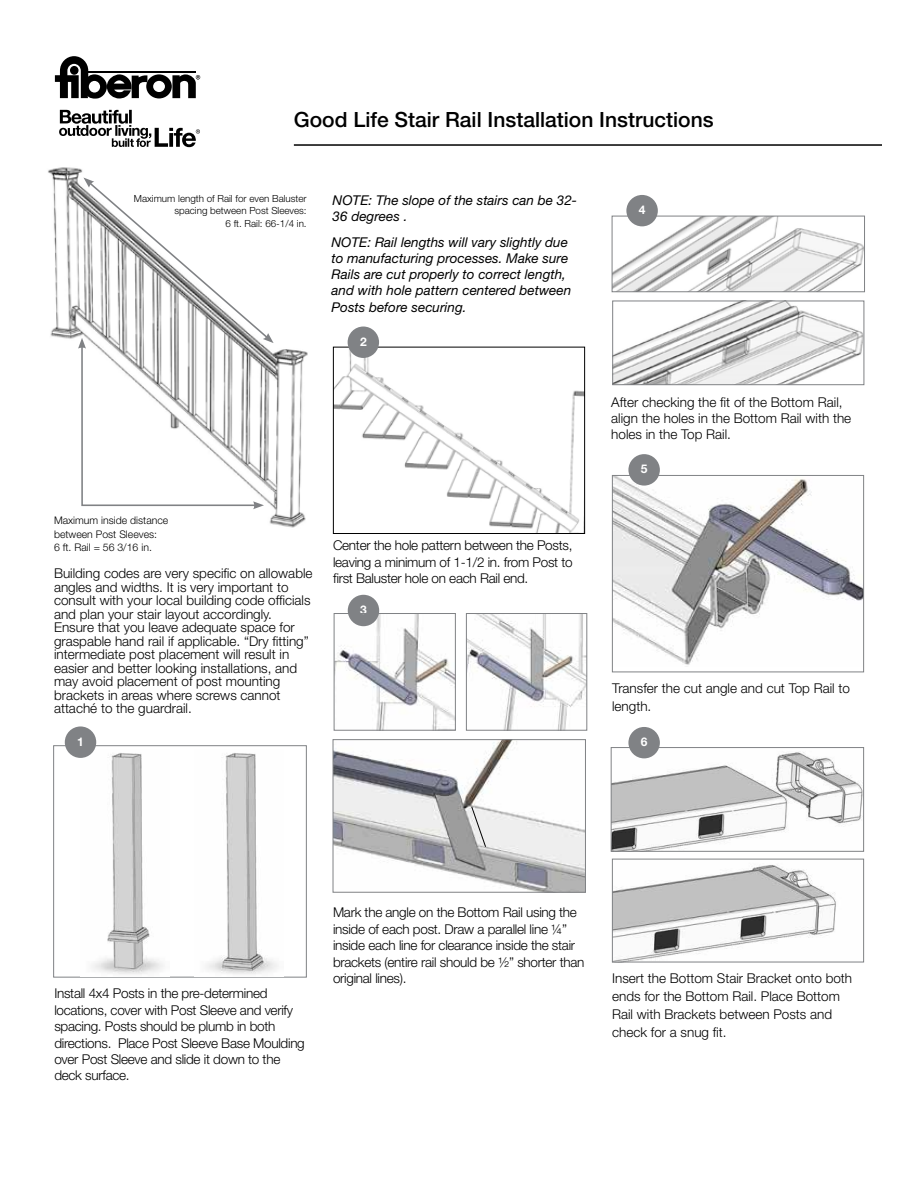
<style>
.page{position:relative;width:918px;height:1188px;background:#fff}
.page>*{position:absolute;margin:0;border:0;box-sizing:border-box;transform-origin:0 0}
.t1{font:500 21px "Helvetica Neue LT Std";color:#000}
.t2{font:300 13.5px/13.5px "Helvetica Neue LT Std";color:#000}
.t3{font:300 13.5px/16.4px "Helvetica Neue LT Std";letter-spacing:-.02em;color:#000}
.t4{font:italic 13.5px/16.2px "Helvetica Neue LT Std";color:#000}
.t5{font:700 12px "Helvetica Neue LT Std";color:#fff}
.t6{font:300 10.5px/13.5px "Helvetica Neue LT Std";color:#000}
.t7{font:300 9.9px/12.6px "Helvetica Neue LT Std";color:#000;text-align:right}
</style>
<div class="page">
<div style="left:53px;top:745px;width:254px;height:233px;border:1px solid #808285"></div>
<img style="left:48px;top:167px;width:260px;height:361px">
<img style="left:335px;top:349px;width:248px;height:183px">
<div style="left:333px;top:347px;width:252px;height:187px;border:1px solid #000"></div>
<img style="left:614px;top:865px;width:222px;height:95px">
<div style="left:612px;top:859px;width:252px;height:103px;border:1px solid #808285"></div>
<img style="left:614px;top:477px;width:248px;height:188px">
<div style="left:612px;top:475px;width:252px;height:197px;border:1px solid #808285"></div>
<img style="left:614px;top:303px;width:248px;height:80px">
<div style="left:612px;top:301px;width:252px;height:84px;border:1px solid #808285"></div>
<img style="left:613px;top:749px;width:249px;height:101px">
<div style="left:611px;top:747px;width:253px;height:105px;border:1px solid #808285"></div>
<img style="left:335px;top:741px;width:249px;height:150px">
<svg style="left:471px;top:806px;width:15px;height:42px"></svg>
<div style="left:333px;top:739px;width:253px;height:154px;border:1px solid #808285"></div>
<img style="left:614px;top:218px;width:249px;height:72px">
<div style="left:612px;top:216px;width:253px;height:76px;border:1px solid #808285"></div>
<div style="left:348px;top:327px;width:31px;height:31px;background:#808285;border-radius:50%"></div>
<div style="left:628px;top:727px;width:32px;height:31px;background:#808285;border-radius:50%"></div>
<div style="left:628px;top:454px;width:32px;height:32px;background:#808285;border-radius:50%"></div>
<div style="left:626px;top:195px;width:32px;height:31px;background:#808285;border-radius:50%"></div>
<hr style="left:294px;top:144px;width:588px;height:2px;background:#000">
<svg style="left:78px;top:178px;width:196px;height:331px"></svg>
<svg style="left:55px;top:56px;width:145px;height:43px"></svg>
<svg style="left:59px;top:110px;width:141px;height:37px"></svg>
<img style="left:336px;top:615px;width:118px;height:114px">
<img style="left:468px;top:615px;width:117px;height:114px">
<div style="left:348px;top:595px;width:31px;height:31px;background:#808285;border-radius:50%"></div>
<img style="left:80px;top:751px;width:89px;height:226px">
<img style="left:194px;top:753px;width:89px;height:224px">
<div style="left:65px;top:726px;width:31px;height:32px;background:#808285;border-radius:50%"></div>
<div style="left:334px;top:613px;width:122px;height:118px;border:1px solid #808285"></div>
<div style="left:466px;top:613px;width:121px;height:118px;border:1px solid #808285"></div>
<h1 class="t1" style="left:294px;top:107px;width:421px">Good Life Stair Rail Installation Instructions</h1>
<p class="t7" style="left:134px;top:192px;width:174px">Maximum length of Rail for even Baluster spacing between Post Sleeves:<br>6 ft. Rail: 66-1/4 in.</p>
<p class="t4" style="left:333px;top:191px;width:246px">NOTE: The slope of the stairs can be 32-<br>36 degrees .</p>
<p class="t4" style="left:332px;top:234px;width:241px">NOTE: Rail lengths will vary slightly due to manufacturing processes. Make sure Rails are cut properly to correct length, and with hole pattern centered between Posts before securing.</p>
<p class="t5" style="left:360px;top:334px;width:8px">2</p>
<p class="t6" style="left:54px;top:513px;width:116px">Maximum inside distance between Post Sleeves:<br>6 ft. Rail = 56 3/16 in.</p>
<p class="t2" style="left:54px;top:566px;width:260px">Building codes are very specific on allowable angles and widths. It is very important to consult with your local building code officials and plan your stair layout accordingly.<br>Ensure that you leave adequate space for graspable hand rail if applicable. “Dry fitting” intermediate post placement will result in easier and better looking installations, and may avoid placement of post mounting brackets in areas where screws cannot attaché to the guardrail.</p>
<p class="t5" style="left:77px;top:734px;width:8px">1</p>
<p class="t2" style="left:333px;top:537px;width:241px;line-height:16.5px;text-align:justify">Center the hole pattern between the Posts, leaving a minimum of 1-1/2 in. from Post to first Baluster hole on each Rail end.</p>
<p class="t5" style="left:360px;top:602px;width:8px">3</p>
<p class="t5" style="left:639px;top:202px;width:8px">4</p>
<p class="t2" style="left:611px;top:394px;width:242px;line-height:16.2px">After checking the fit of the Bottom Rail, align the holes in the Bottom Rail with the holes in the Top Rail.</p>
<p class="t5" style="left:641px;top:462px;width:8px">5</p>
<p class="t2" style="left:612px;top:679px;width:239px;line-height:18px">Transfer the cut angle and cut Top Rail to length.</p>
<p class="t5" style="left:641px;top:734px;width:8px">6</p>
<p class="t3" style="left:54px;top:985px;width:252px">Install 4x4 Posts in the pre-determined locations, cover with Post Sleeve and verify spacing. Posts should be plumb in both directions. Place Post Sleeve Base Moulding over Post Sleeve and slide it down to the deck surface.</p>
<p class="t3" style="left:333px;top:904px;width:253px">Mark the angle on the Bottom Rail using the inside of each post. Draw a parallel line ¼” inside each line for clearance inside the stair brackets (entire rail should be ½” shorter than original lines).</p>
<p class="t2" style="left:612px;top:969px;width:242px;line-height:18px">Insert the Bottom Stair Bracket onto both ends for the Bottom Rail. Place Bottom Rail with Brackets between Posts and check for a snug fit.</p>
</div>
